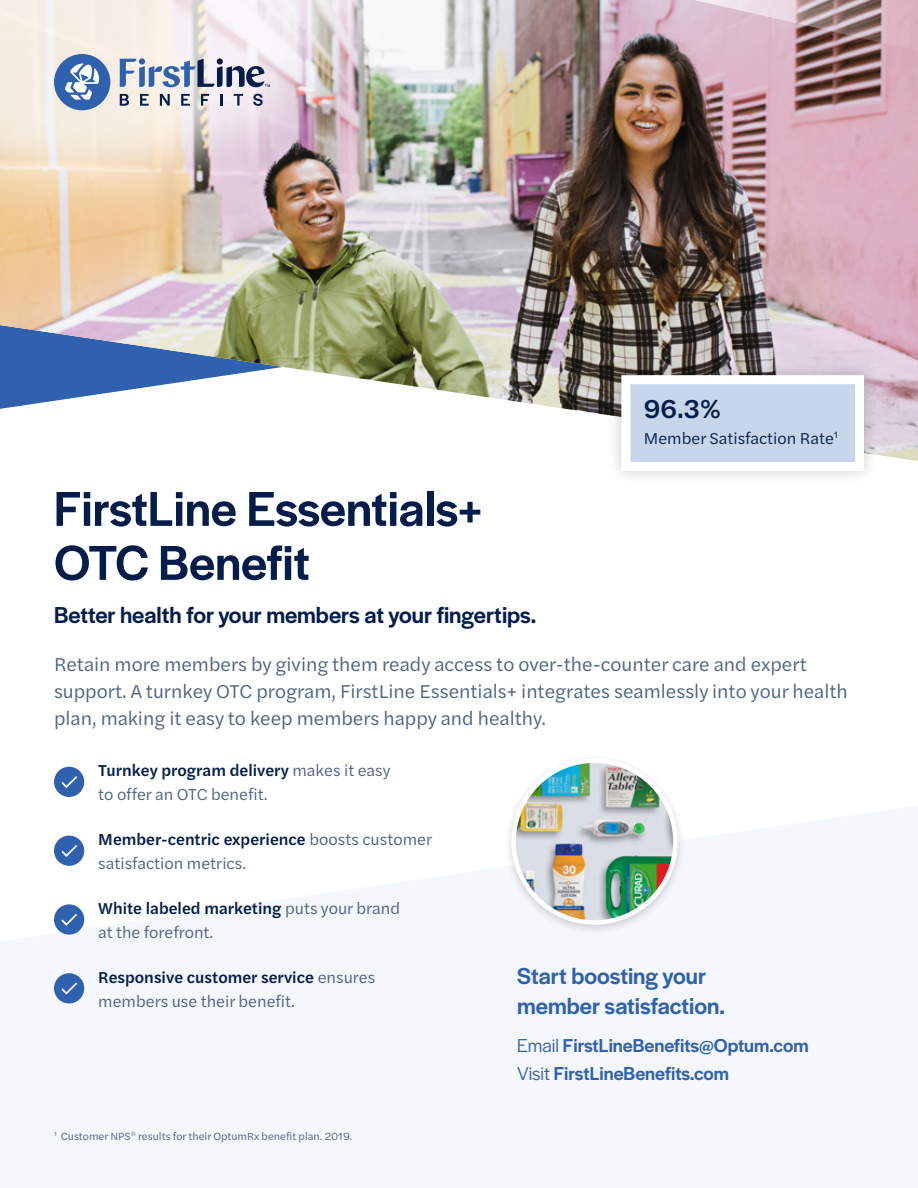
<style>
.page{position:relative;width:918px;height:1188px;background:#fff}
.page>*{position:absolute;margin:0;border:0;box-sizing:border-box;transform-origin:0 0}
.t1{font:500 51px/54px "Halyard Display";color:#021d49}
.t2{font:500 27px "Halyard Text";color:#021d49}
.t3{font:500 24px "Halyard Display";color:#021d49}
.t4{font:500 24px/30px "Halyard Display";color:#3061ae}
.t5{font:19.5px/27px "Halyard Text";color:#4e6180}
.t6{font:500 19.5px/28.5px "Halyard Display";letter-spacing:-.005em;color:#3061ae}
.t7{font:16.5px/24px "Halyard Text";color:#4e6180}
.t8{font:16.5px "Halyard Text";color:#021d49}
.t9{font:10.8px "Halyard Text";color:#4e6180}
.s1{font-weight:500;color:#021d49}
.s2{font-weight:400}
</style>
<div class="page">
<img style="left:0;top:0;width:918px;height:461px">
<svg style="left:635px;top:0;width:283px;height:54px;background:#bfa3ac"></svg>
<svg style="left:0;top:806px;width:918px;height:382px;fill:#f4f7fb"></svg>
<svg style="left:54px;top:767px;width:30px;height:30px"></svg>
<svg style="left:54px;top:836px;width:30px;height:30px"></svg>
<svg style="left:54px;top:904px;width:30px;height:31px"></svg>
<svg style="left:54px;top:973px;width:30px;height:30px"></svg>
<div style="left:606px;top:360px;width:273px;height:126px;background:#000;opacity:.2"></div>
<div style="left:621px;top:375px;width:243px;height:96px;background:#c8d6eb;border:9px solid #fff"></div>
<svg style="left:120px;top:94px;width:9px;height:12px"></svg>
<svg style="left:140px;top:94px;width:9px;height:12px"></svg>
<svg style="left:160px;top:94px;width:10px;height:12px"></svg>
<svg style="left:181px;top:94px;width:9px;height:12px"></svg>
<svg style="left:201px;top:94px;width:8px;height:12px"></svg>
<svg style="left:220px;top:94px;width:3px;height:12px"></svg>
<svg style="left:234px;top:94px;width:9px;height:12px"></svg>
<svg style="left:253px;top:94px;width:10px;height:12px"></svg>
<svg style="left:120px;top:58px;width:150px;height:29px"></svg>
<div style="left:54px;top:54px;width:56px;height:56px;background:#3061ae;border-radius:50%"></div>
<svg style="left:65px;top:63px;width:34px;height:37px"></svg>
<div style="left:503px;top:753px;width:183px;height:183px;background:#000;opacity:.16"></div>
<div style="left:511px;top:758px;width:167px;height:167px;background:#fff;border-radius:50%"></div>
<img style="left:516px;top:763px;width:157px;height:157px;border-radius:79px">
<h2 class="t2" style="left:644px;top:390px;width:79px">96.3%</h2>
<p class="t8" style="left:644px;top:426px;width:196px">Member Satisfaction Rate<sup>1</sup></p>
<h1 class="t1" style="left:54px;top:479px;width:430px">FirstLine Essentials+<br>OTC Benefit</h1>
<h3 class="t3" style="left:54px;top:598px;width:484px">Better health for your members at your fingertips.</h3>
<p class="t5" style="left:54px;top:650px;width:795px">Retain more members by giving them ready access to over-the-counter care and expert support. A turnkey OTC program, FirstLine Essentials+ integrates seamlessly into your health plan, making it easy to keep members happy and healthy.</p>
<p class="t7" style="left:98px;top:758px;width:294px"><span class="s1">Turnkey program delivery</span> makes it easy to offer an OTC benefit.</p>
<p class="t7" style="left:98px;top:827px;width:335px"><span class="s1">Member-centric experience</span> boosts customer satisfaction metrics.</p>
<p class="t7" style="left:98px;top:895px;width:303px"><span class="s1">White labeled marketing</span> puts your brand at the forefront.</p>
<p class="t7" style="left:98px;top:964px;width:279px"><span class="s1">Responsive customer service</span> ensures members use their benefit.</p>
<p class="t9" style="left:54px;top:1128px;width:300px"><sup>1</sup> Customer NPS<sup>®</sup> results for their OptumRx benefit plan. 2019.</p>
<h3 class="t4" style="left:517px;top:960px;width:209px">Start boosting your member satisfaction.</h3>
<p class="t6" style="left:517px;top:1030px;width:293px"><span class="s2">Email</span> FirstLineBenefits@Optum.com<br><span class="s2">Visit</span> FirstLineBenefits.com</p>
</div>
